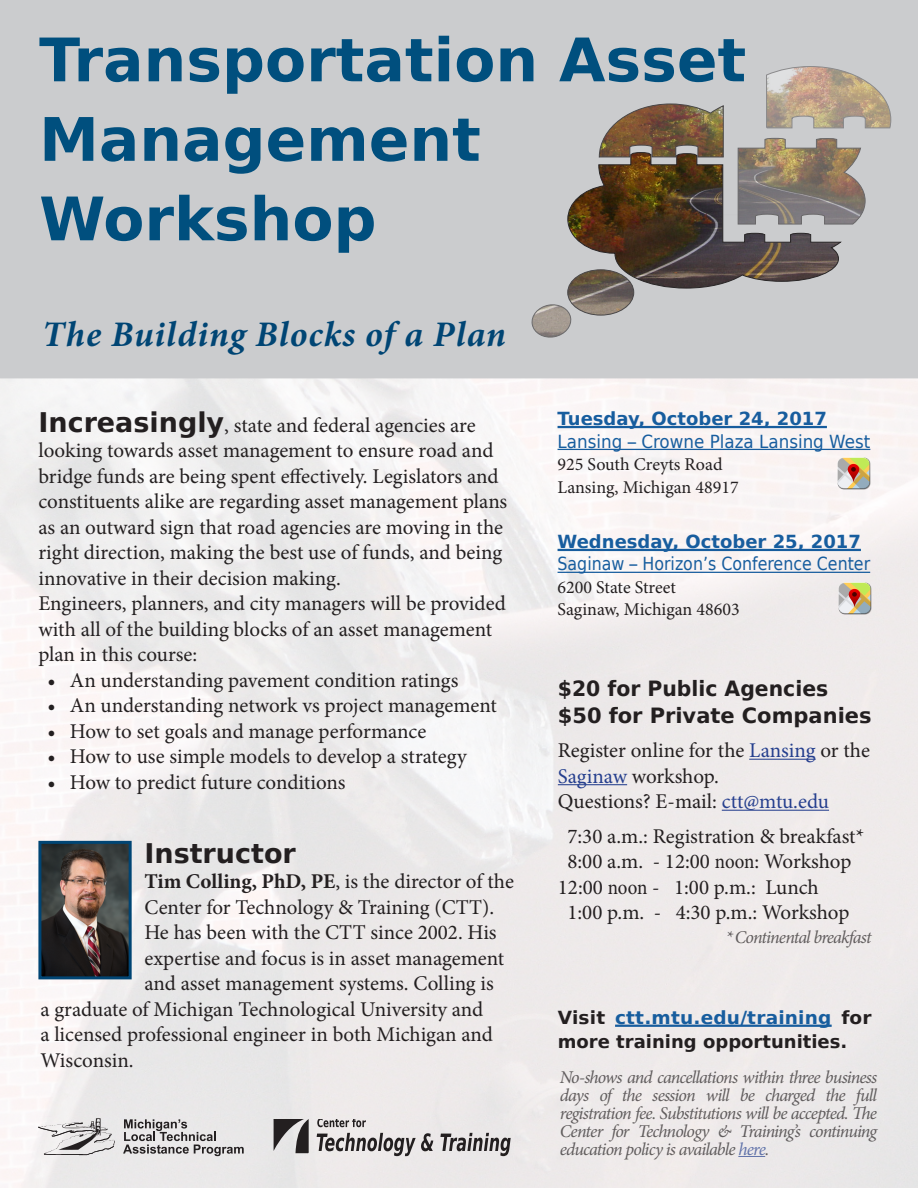
<style>
.page{position:relative;width:918px;height:1188px;background:#fff}
.page>*{position:absolute;margin:0;border:0;box-sizing:border-box;transform-origin:0 0}
.t1{font:700 60px/79.5px "Bitstream Vera Sans";color:#004f7e}
.t2{font:italic 700 36px "Minion Pro";letter-spacing:.025em;color:#004574}
.t3{font:700 27px "Bitstream Vera Sans";color:#231f20}
.t4{font:21px/25.5px "Minion Pro";letter-spacing:-.005em;color:#231f20}
.t5{font:700 21px/27px "Bitstream Vera Sans";color:#231f20}
.t6{font:italic 18px/18px "Minion Pro";letter-spacing:-.05em;color:#231f20;text-align:justify}
.t7{font:18px/22.5px "Minion Pro";color:#231f20}
.t8{font:700 18px/24px "Bitstream Vera Sans";color:#231f20}
.t9{font:700 18px "Bitstream Vera Sans";color:#175d9e}
.t10{font:18px "Bitstream Vera Sans";color:#175d9e;scale:.88 1}
.t11{font:18px "Bitstream Vera Sans";color:#175d9e;scale:.93 1}
.s1{font-family:"Bitstream Vera Sans";font-weight:700;font-size:27px}
.s2{font-weight:700}
.s3{color:#253f8e}
.s4{color:#175d9e}
</style>
<div class="page">
<div style="left:0;top:0;width:918px;height:378px;background:#cbccce"></div>
<hr style="left:558px;top:426px;width:269px;height:2px;background:#175d9e">
<hr style="left:558px;top:449px;width:312px;height:1px;background:#175d9e">
<hr style="left:558px;top:549px;width:303px;height:2px;background:#175d9e">
<hr style="left:558px;top:572px;width:312px;height:1px;background:#175d9e">
<img style="left:837px;top:581px;width:34px;height:33px">
<img style="left:837px;top:456px;width:33px;height:33px">
<img style="left:42px;top:845px;width:86px;height:130px">
<div style="left:38px;top:841px;width:94px;height:138px;border:3px solid #004574"></div>
<svg style="left:274px;top:1119px;width:35px;height:34px"></svg>
<svg style="left:317px;top:1133px;width:116px;height:23px;background:#a8a4a4"></svg>
<svg style="left:440px;top:1133px;width:71px;height:23px;background:#a4a1a1"></svg>
<svg style="left:317px;top:1119px;width:49px;height:8px"></svg>
<svg style="left:123px;top:1119px;width:121px;height:37px;background:#bbb9ba"></svg>
<svg style="left:38px;top:1118px;width:77px;height:37px"></svg>
<svg style="left:738px;top:1156px;width:27px;height:1px"></svg>
<img style="left:531px;top:66px;width:361px;height:273px">
<hr style="left:615px;top:1025px;width:217px;height:2px;background:#175d9e">
<hr style="left:749px;top:759px;width:67px;height:1px;background:#253f8e">
<hr style="left:558px;top:784px;width:69px;height:1px;background:#253f8e">
<hr style="left:722px;top:810px;width:107px;height:1px;background:#253f8e">
<h1 class="t1" style="left:39px;top:21px;width:709px">Transportation Asset<br>Management<br>Workshop</h1>
<h2 class="t2" style="left:42px;top:308px;width:465px">The Building Blocks of a Plan</h2>
<p class="t4" style="left:38px;top:413px;width:470px"><span class="s1">Increasingly</span>, state and federal agencies are looking towards asset management to ensure road and bridge funds are being spent effectively. Legislators and constituents alike are regarding asset management plans as an outward sign that road agencies are moving in the right direction, making the best use of funds, and being innovative in their decision making.<br>Engineers, planners, and city managers will be provided with all of the building blocks of an asset management plan in this course:</p>
<p class="t4" style="left:47px;top:667px;width:413px">• An understanding pavement condition ratings</p>
<p class="t4" style="left:47px;top:693px;width:451px">• An understanding network vs project management</p>
<p class="t4" style="left:47px;top:718px;width:380px">• How to set goals and manage performance</p>
<p class="t4" style="left:47px;top:744px;width:421px">• How to use simple models to develop a strategy</p>
<p class="t4" style="left:47px;top:769px;width:300px">• How to predict future conditions</p>
<p class="t3" style="left:144px;top:838px;width:153px">Instructor</p>
<p class="t4" style="left:144px;top:869px;width:371px"><span class="s2">Tim Colling, PhD, PE</span>, is the director of the</p>
<p class="t4" style="left:144px;top:894px;width:351px">Center for Technology &amp; Training (CTT).</p>
<p class="t4" style="left:144px;top:920px;width:354px">He has been with the CTT since 2002. His</p>
<p class="t4" style="left:144px;top:945px;width:361px">expertise and focus is in asset management</p>
<p class="t4" style="left:144px;top:971px;width:351px">and asset management systems. Colling is</p>
<p class="t4" style="left:40px;top:996px;width:445px">a graduate of Michigan Technological University and</p>
<p class="t4" style="left:40px;top:1022px;width:454px">a licensed professional engineer in both Michigan and</p>
<p class="t4" style="left:40px;top:1047px;width:95px">Wisconsin.</p>
<p class="t9" style="left:558px;top:408px;width:271px">Tuesday, October 24, 2017</p>
<p class="t11" style="left:558px;top:431px;width:338px">Lansing – Crowne Plaza Lansing West</p>
<p class="t7" style="left:558px;top:453px;width:183px">925 South Creyts Road<br>Lansing, Michigan 48917</p>
<p class="t9" style="left:558px;top:531px;width:305px">Wednesday, October 25, 2017</p>
<p class="t10" style="left:558px;top:554px;width:357px">Saginaw – Horizon’s Conference Center</p>
<p class="t7" style="left:558px;top:576px;width:184px">6200 State Street<br>Saginaw, Michigan 48603</p>
<p class="t5" style="left:558px;top:675px;width:315px">$20 for Public Agencies $50 for Private Companies</p>
<p class="t4" style="left:558px;top:738px;width:314px">Register online for the <span class="s3">Lansing</span> or the<br><span class="s3">Saginaw</span> workshop.<br>Questions? E-mail: <span class="s3">ctt@mtu.edu</span></p>
<p class="t4" style="left:567px;top:823px;width:298px">7:30 a.m.: Registration &amp; breakfast*</p>
<p class="t4" style="left:567px;top:849px;width:285px">8:00 a.m. - 12:00 noon: Workshop</p>
<p class="t4" style="left:558px;top:874px;width:262px">12:00 noon - 1:00 p.m.: Lunch</p>
<p class="t4" style="left:567px;top:900px;width:283px">1:00 p.m. - 4:30 p.m.: Workshop</p>
<p class="t6" style="left:725px;top:928px;width:148px">* Continental breakfast</p>
<p class="t8" style="left:558px;top:1006px;width:315px">Visit <span class="s4">ctt.mtu.edu/training</span> for more training opportunities.</p>
<p class="t6" style="left:560px;top:1068px;width:319px">No-shows and cancellations within three business days of the session will be charged the full registration fee. Substitutions will be accepted. The Center for Technology &amp; Training’s continuing education policy is available <span class="s3">here</span>.</p>
</div>
